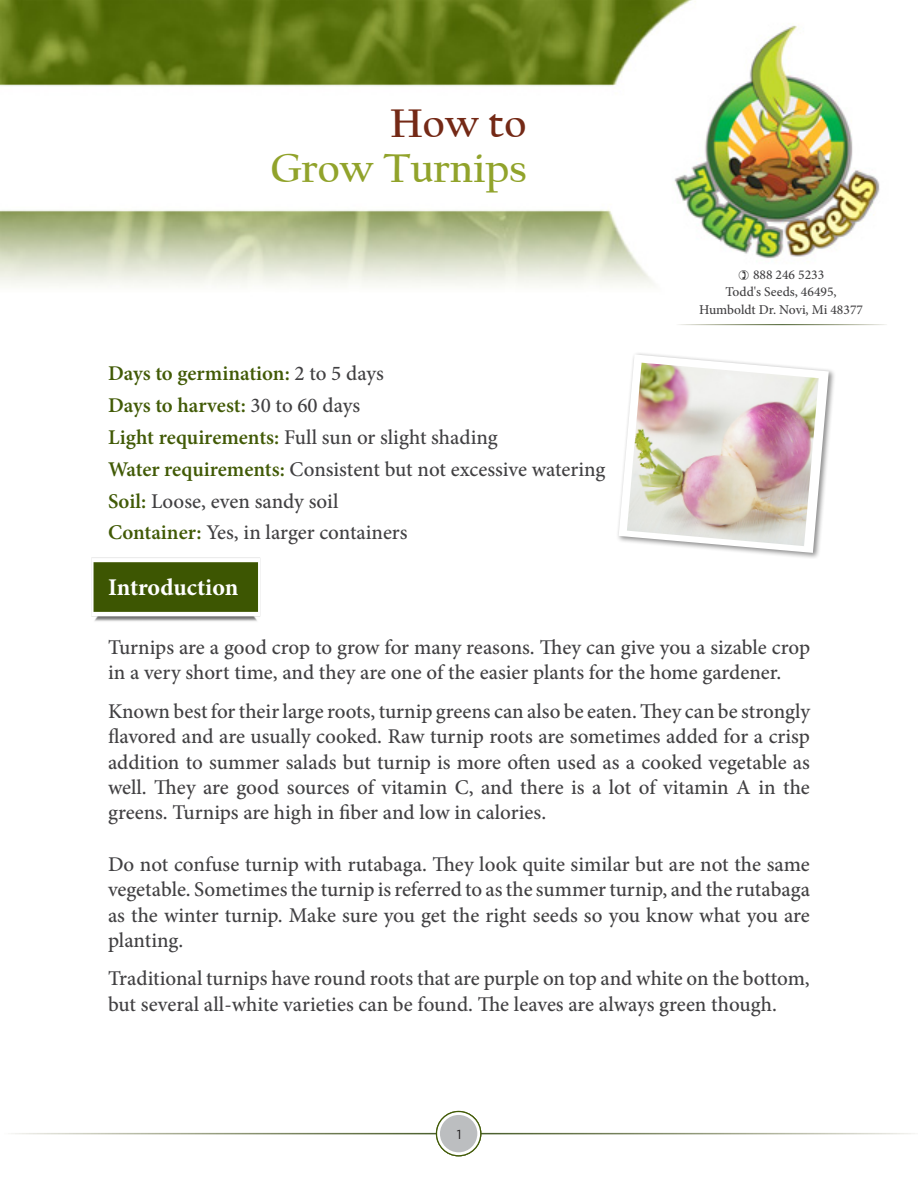
<style>
.page{position:relative;width:918px;height:1188px;background:#fff}
.page>*{position:absolute;margin:0;border:0;box-sizing:border-box;transform-origin:0 0}
.t1{font:700 42px "Californian FB";color:#91a32b}
.t2{font:700 42px "Californian FB";color:#742916}
.t3{font:700 24px "Minion Pro";letter-spacing:-.005em;color:#fff}
.t4{font:500 21px/25.2px "Minion Pro";letter-spacing:-.005em;color:#414042}
.t5{font:500 13.5px "Minion Pro";color:#414042}
.t6{font:13.05px "Gotham";color:#222021}
.s1{font-weight:600;color:#415a06}
</style>
<div class="page">
<img style="left:0;top:0;width:880px;height:287px">
<img style="left:91px;top:557px;width:170px;height:65px">
<div style="left:616px;top:351px;width:220px;height:208px;background:#000;opacity:.45"></div>
<svg style="left:619px;top:354px;width:210px;height:199px"></svg>
<img style="left:627px;top:363px;width:192px;height:183px">
<svg style="left:437px;top:1112px;width:44px;height:44px"></svg>
<div style="left:436px;top:1111px;width:45px;height:45px;border:1px solid #415a06;border-radius:50%"></div>
<div style="left:440px;top:1115px;width:37px;height:37px;background:#bcbec0;border-radius:50%"></div>
<svg style="left:739px;top:270px;width:10px;height:10px"></svg>
<h1 class="t2" style="left:390px;top:100px;width:138px">How to</h1>
<h1 class="t1" style="left:270px;top:145px;width:258px">Grow Turnips</h1>
<p class="t4" style="left:108px;top:357px;width:499px;line-height:32px"><span class="s1">Days to germination:</span> 2 to 5 days<br><span class="s1">Days to harvest:</span> 30 to 60 days<br><span class="s1">Light requirements:</span> Full sun or slight shading<br><span class="s1">Water requirements:</span> Consistent but not excessive watering <span class="s1">Soil:</span> Loose, even sandy soil<br><span class="s1">Container:</span> Yes, in larger containers</p>
<p class="t3" style="left:108px;top:571px;width:132px">Introduction</p>
<p class="t5" style="left:753px;top:266px;width:73px">888 246 5233</p>
<p class="t5" style="left:725px;top:283px;width:113px">Todd's Seeds, 46495,</p>
<p class="t5" style="left:699px;top:301px;width:165px">Humboldt Dr. Novi, Mi 48377</p>
<p class="t4" style="left:108px;top:635px;width:704px">Turnips are a good crop to grow for many reasons. They can give you a sizable crop in a very short time, and they are one of the easier plants for the home gardener.</p>
<p class="t4" style="left:108px;top:699px;width:704px;text-align:justify">Known best for their large roots, turnip greens can also be eaten. They can be strongly flavored and are usually cooked. Raw turnip roots are sometimes added for a crisp addition to summer salads but turnip is more often used as a cooked vegetable as well. They are good sources of vitamin C, and there is a lot of vitamin A in the greens. Turnips are high in fiber and low in calories.</p>
<p class="t4" style="left:108px;top:852px;width:704px;text-align:justify">Do not confuse turnip with rutabaga. They look quite similar but are not the same vegetable. Sometimes the turnip is referred to as the summer turnip, and the rutabaga as the winter turnip. Make sure you get the right seeds so you know what you are planting.</p>
<p class="t4" style="left:108px;top:966px;width:703px">Traditional turnips have round roots that are purple on top and white on the bottom, but several all-white varieties can be found. The leaves are always green though.</p>
<p class="t6" style="left:457px;top:1125px;width:6px">1</p>
</div>
